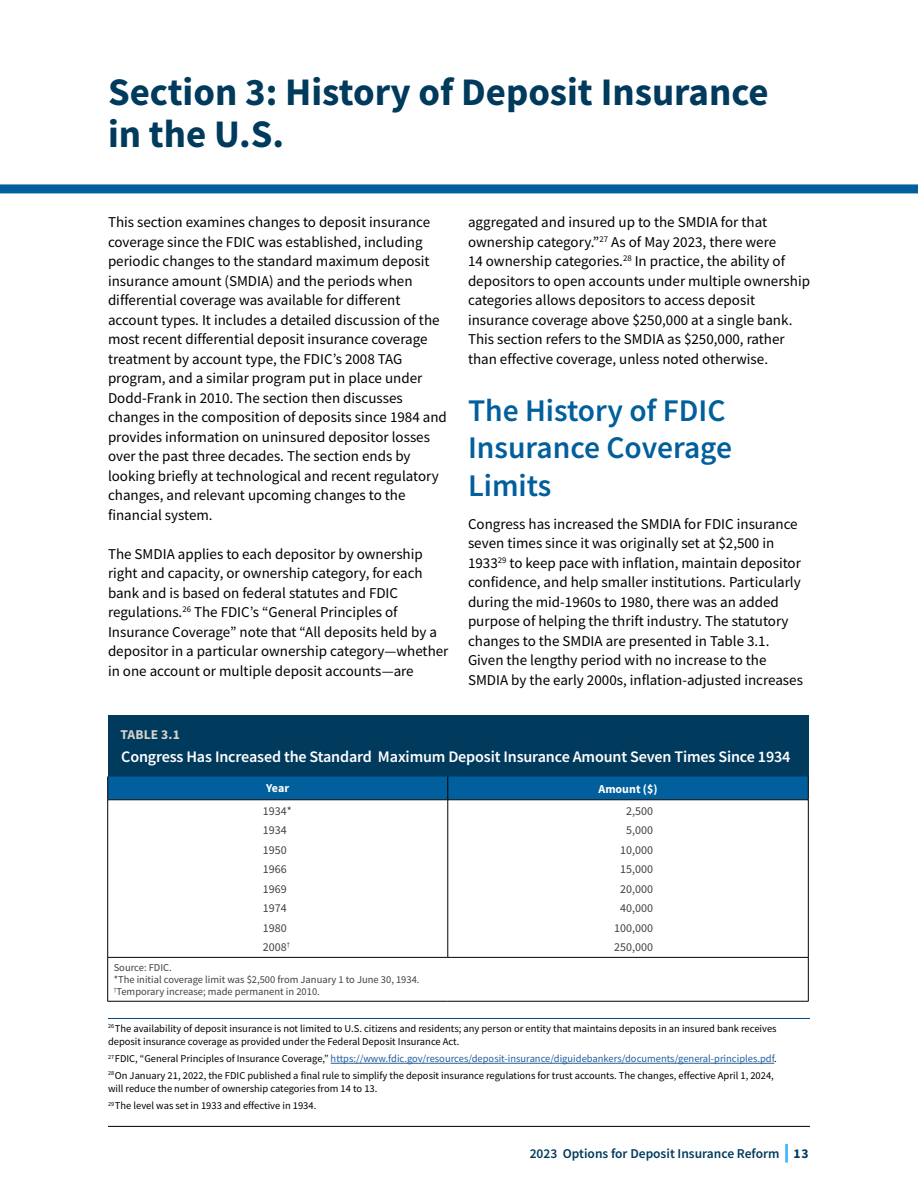
<style>
.page{position:relative;width:918px;height:1188px;background:#fff}
.page>*{position:absolute;margin:0;border:0;box-sizing:border-box;transform-origin:0 0}
.t1{font:700 39px/42px "Source Sans Pro";color:#003a5d}
.t2{font:600 31.5px/37.5px "Source Sans Pro";color:#005f9c}
.t3{font:600 16.2px "Source Sans Pro";letter-spacing:-.01em;color:#fff}
.t4{font:15px/19.5px "Source Sans Pro";color:#000}
.t5{font:600 13.5px "Source Sans Pro";color:#003a5d}
.t6{font:700 13.5px "Source Sans Pro";letter-spacing:.01em;color:#d6d2cc}
.t7{font:12px "Source Sans Pro";color:#414042}
.t8{font:700 12px "Source Sans Pro";color:#fff}
.t9{font:10.5px/13.5px "Source Sans Pro";color:#000}
.t10{font:10.5px/12px "Source Sans Pro";color:#414042}
.s1{color:#215e9e}
.s2{font-weight:900;font-size:17.7px;color:#38b6ff}
.s3{font-weight:700}
</style>
<div class="page">
<hr style="left:108px;top:1126px;width:702px;height:1px;background:#000">
<div style="left:0;top:184px;width:918px;height:9px;background:#005f9c"></div>
<hr style="left:108px;top:1018px;width:702px;height:1px;background:#004988">
<hr style="left:331px;top:1063px;width:443px;height:1px;background:#215e9e">
<div style="left:108px;top:715px;width:700px;height:62px;background:#003a5d"></div>
<svg style="left:108px;top:801px;width:700px;height:200px"></svg>
<div style="left:107px;top:777px;width:702px;height:23px;background:#005f9c"></div>
<hr style="left:107px;top:958px;width:1px;height:43px;background:#000">
<hr style="left:808px;top:958px;width:1px;height:43px;background:#000">
<hr style="left:108px;top:1001px;width:340px;height:1px;background:#000">
<hr style="left:448px;top:1001px;width:360px;height:1px;background:#000">
<hr style="left:108px;top:800px;width:340px;height:1px;background:#000">
<hr style="left:107px;top:800px;width:1px;height:157px;background:#000">
<hr style="left:448px;top:800px;width:360px;height:1px;background:#000">
<hr style="left:448px;top:800px;width:1px;height:157px;background:#000">
<hr style="left:808px;top:800px;width:1px;height:157px;background:#000">
<hr style="left:108px;top:957px;width:340px;height:1px;background:#000">
<hr style="left:448px;top:957px;width:360px;height:1px;background:#000">
<h1 class="t1" style="left:108px;top:71px;width:662px">Section 3: History of Deposit Insurance in the U.S.</h1>
<p class="t4" style="left:108px;top:213px;width:340px">This section examines changes to deposit insurance coverage since the FDIC was established, including periodic changes to the standard maximum deposit insurance amount (SMDIA) and the periods when differential coverage was available for different account types. It includes a detailed discussion of the most recent differential deposit insurance coverage treatment by account type, the FDIC’s 2008 TAG program, and a similar program put in place under Dodd-Frank in 2010. The section then discusses changes in the composition of deposits since 1984 and provides information on uninsured depositor losses over the past three decades. The section ends by looking briefly at technological and recent regulatory changes, and relevant upcoming changes to the financial system.</p>
<p class="t4" style="left:108px;top:544px;width:342px">The SMDIA applies to each depositor by ownership right and capacity, or ownership category, for each bank and is based on federal statutes and FDIC regulations.<sup>26</sup> The FDIC’s “General Principles of Insurance Coverage” note that “All deposits held by a depositor in a particular ownership category—whether in one account or multiple deposit accounts—are</p>
<p class="t4" style="left:468px;top:213px;width:344px">aggregated and insured up to the SMDIA for that ownership category.”<sup>27</sup> As of May 2023, there were<br>14 ownership categories.<sup>28</sup> In practice, the ability of depositors to open accounts under multiple ownership categories allows depositors to access deposit insurance coverage above $250,000 at a single bank.<br>This section refers to the SMDIA as $250,000, rather than effective coverage, unless noted otherwise.</p>
<h2 class="t2" style="left:468px;top:391px;width:266px">The History of FDIC<br>Insurance Coverage<br>Limits</h2>
<p class="t4" style="left:468px;top:514px;width:336px">Congress has increased the SMDIA for FDIC insurance seven times since it was originally set at $2,500 in 1933<sup>29</sup> to keep pace with inflation, maintain depositor confidence, and help smaller institutions. Particularly during the mid-1960s to 1980, there was an added purpose of helping the thrift industry. The statutory changes to the SMDIA are presented in Table 3.1.<br>Given the lengthy period with no increase to the SMDIA by the early 2000s, inflation-adjusted increases</p>
<p class="t6" style="left:120px;top:726px;width:61px">TABLE 3.1</p>
<p class="t3" style="left:121px;top:746px;width:671px">Congress Has Increased the Standard Maximum Deposit Insurance Amount Seven Times Since 1934</p>
<p class="t8" style="left:266px;top:779px;width:24px">Year</p>
<p class="t8" style="left:599px;top:781px;width:61px">Amount ($)</p>
<p class="t7" style="left:263px;top:803px;width:30px">1934*</p>
<p class="t7" style="left:263px;top:823px;width:25px">1934</p>
<p class="t7" style="left:263px;top:842px;width:25px">1950</p>
<p class="t7" style="left:263px;top:862px;width:25px">1966</p>
<p class="t7" style="left:263px;top:881px;width:25px">1969</p>
<p class="t7" style="left:263px;top:901px;width:25px">1974</p>
<p class="t7" style="left:263px;top:920px;width:25px">1980</p>
<p class="t7" style="left:263px;top:940px;width:29px">2008<sup>†</sup></p>
<p class="t7" style="left:626px;top:803px;width:28px">2,500</p>
<p class="t7" style="left:626px;top:823px;width:28px">5,000</p>
<p class="t7" style="left:620px;top:842px;width:34px">10,000</p>
<p class="t7" style="left:620px;top:862px;width:34px">15,000</p>
<p class="t7" style="left:620px;top:881px;width:34px">20,000</p>
<p class="t7" style="left:620px;top:901px;width:34px">40,000</p>
<p class="t7" style="left:614px;top:920px;width:40px">100,000</p>
<p class="t7" style="left:614px;top:940px;width:40px">250,000</p>
<p class="t10" style="left:114px;top:962px;width:307px">Source: FDIC.<br>*The initial coverage limit was $2,500 from January 1 to June 30, 1934. <sup>†</sup>Temporary increase; made permanent in 2010.</p>
<p class="t9" style="left:108px;top:1022px;width:670px"><sup>26</sup>The availability of deposit insurance is not limited to U.S. citizens and residents; any person or entity that maintains deposits in an insured bank receives deposit insurance coverage as provided under the Federal Deposit Insurance Act.</p>
<p class="t9" style="left:108px;top:1050px;width:670px;line-height:16.8px"><sup>27</sup> FDIC, “General Principles of Insurance Coverage,” <span class="s1">https://www.fdic.gov/resources/deposit-insurance/diguidebankers/documents/general-principles.pdf</span>.<br><sup>28</sup>On January 21, 2022, the FDIC published a final rule to simplify the deposit insurance regulations for trust accounts. The changes, effective April 1, 2024,</p>
<p class="t9" style="left:108px;top:1082px;width:271px">will reduce the number of ownership categories from 14 to 13.</p>
<p class="t9" style="left:108px;top:1099px;width:210px"><sup>29</sup>The level was set in 1933 and effective in 1934.</p>
<p class="t5" style="left:530px;top:1144px;width:280px">2023 Options for Deposit Insurance Reform <span class="s2">|</span> <span class="s3">13</span></p>
</div>
